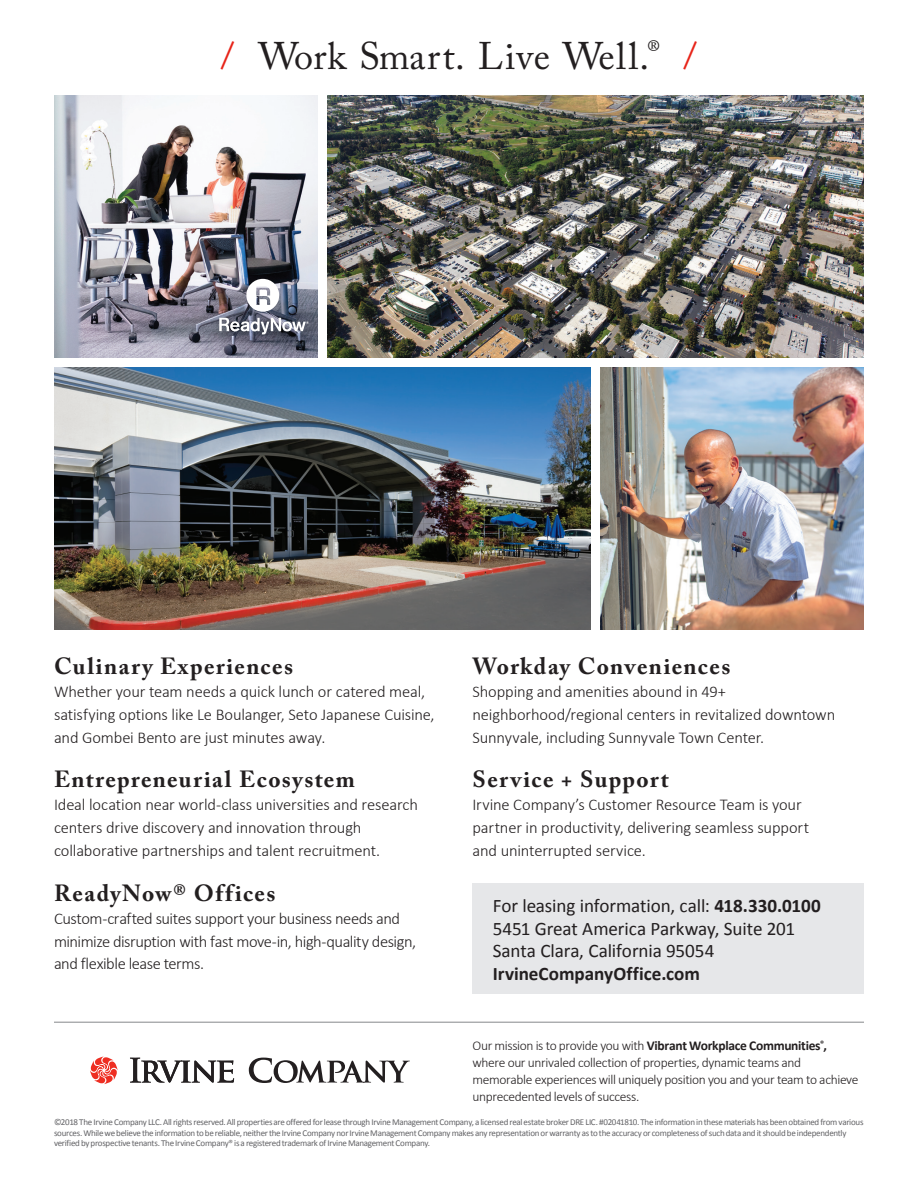
<style>
.page{position:relative;width:918px;height:1188px;background:#fff}
.page>*{position:absolute;margin:0;border:0;box-sizing:border-box;transform-origin:0 0}
.t1{font:38.25px "Adobe Caslon Pro";letter-spacing:.025em;color:#231f20}
.Sub_Heads{font:700 23.25px "Adobe Caslon Pro";letter-spacing:.06em;color:#231f20}
.Body_Copy{font:19.2px "Calibri";letter-spacing:-.01em;color:#231f20}
.Body_Copy-2{font:700 19.2px "Calibri";color:#231f20}
.Body_Copy-3{font:300 16.5px/22.8px "Calibri";letter-spacing:-.01em;color:#231f20}
.Body_Copy-4{font:300 16.5px/22.8px "Calibri";letter-spacing:-.03em;color:#231f20}
.Body_Copy-5{font:300 13.5px/16.8px "Calibri";letter-spacing:-.025em;color:#231f20}
.Body_Copy-6{font:9px/10.8px "Calibri";letter-spacing:-.03em;color:#636366}
.s1{color:#e72419}
.s2{font-weight:700}
</style>
<div class="page">
<img style="left:328px;top:96px;width:536px;height:261px">
<img style="left:55px;top:368px;width:536px;height:261px">
<div style="left:472px;top:884px;width:392px;height:110px;background:#e6e7e9"></div>
<hr style="left:54px;top:1022px;width:810px;height:1px;background:#939598">
<img style="left:54px;top:96px;width:263px;height:261px">
<svg style="left:246px;top:279px;width:33px;height:33px"></svg>
<svg style="left:219px;top:318px;width:90px;height:16px"></svg>
<img style="left:601px;top:368px;width:263px;height:261px">
<svg style="left:249px;top:1058px;width:161px;height:25px"></svg>
<svg style="left:130px;top:1058px;width:104px;height:25px"></svg>
<svg style="left:90px;top:1056px;width:28px;height:28px"></svg>
<p class="t1" style="left:221px;top:33px;width:478px"><span class="s1">/</span> Work Smart. Live Well.<sup>®</sup> <span class="s1">/</span></p>
<p class="Sub_Heads" style="left:54px;top:653px;width:241px">Culinary Experiences</p>
<p class="Body_Copy-3" style="left:54px;top:679px;width:373px">Whether your team needs a quick lunch or catered meal,</p>
<p class="Body_Copy-3" style="left:54px;top:702px;width:382px">satisfying options like Le Boulanger, Seto Japanese Cuisine,</p>
<p class="Body_Copy-3" style="left:54px;top:725px;width:273px">and Gombei Bento are just minutes away.</p>
<p class="Sub_Heads" style="left:54px;top:766px;width:302px">Entrepreneurial Ecosystem</p>
<p class="Body_Copy-3" style="left:54px;top:793px;width:366px">Ideal location near world-class universities and research</p>
<p class="Body_Copy-3" style="left:54px;top:816px;width:309px">centers drive discovery and innovation through</p>
<p class="Body_Copy-3" style="left:54px;top:838px;width:328px">collaborative partnerships and talent recruitment.</p>
<p class="Sub_Heads" style="left:54px;top:879px;width:223px">ReadyNow® Offices</p>
<p class="Body_Copy-4" style="left:54px;top:906px;width:364px">Custom-crafted suites support your business needs and minimize disruption with fast move-in, high-quality design, and flexible lease terms.</p>
<p class="Sub_Heads" style="left:472px;top:653px;width:259px">Workday Conveniences</p>
<p class="Body_Copy-3" style="left:472px;top:679px;width:255px">Shopping and amenities abound in 49+</p>
<p class="Body_Copy-3" style="left:472px;top:702px;width:364px">neighborhood/regional centers in revitalized downtown</p>
<p class="Body_Copy-3" style="left:472px;top:725px;width:293px">Sunnyvale, including Sunnyvale Town Center.</p>
<p class="Sub_Heads" style="left:472px;top:766px;width:198px">Service + Support</p>
<p class="Body_Copy-3" style="left:472px;top:793px;width:338px">Irvine Company’s Customer Resource Team is your partner in productivity, delivering seamless support and uninterrupted service.</p>
<p class="Body_Copy" style="left:493px;top:894px;width:330px">For leasing information, call: <span class="s2">418.330.0100</span></p>
<p class="Body_Copy" style="left:493px;top:916px;width:304px">5451 Great America Parkway, Suite 201</p>
<p class="Body_Copy" style="left:493px;top:939px;width:223px">Santa Clara, California 95054</p>
<p class="Body_Copy-2" style="left:493px;top:962px;width:209px">IrvineCompanyOffice.com</p>
<p class="Body_Copy-5" style="left:472px;top:1037px;width:388px">Our mission is to provide you with <span class="s2">Vibrant Workplace Communities</span><sup>®</sup><span class="s2">, </span>where our unrivaled collection of properties, dynamic teams and memorable experiences will uniquely position you and your team to achieve unprecedented levels of success.</p>
<p class="Body_Copy-6" style="left:54px;top:1116px;width:811px">©2018 The Irvine Company LLC. All rights reserved. All properties are offered for lease through Irvine Management Company, a licensed real estate broker DRE LIC. #02041810. The information in these materials has been obtained from various sources. While we believe the information to be reliable, neither the Irvine Company nor Irvine Management Company makes any representation or warranty as to the accuracy or completeness of such data and it should be independently verified by prospective tenants. The Irvine Company® is a registered trademark of Irvine Management Company.</p>
</div>
